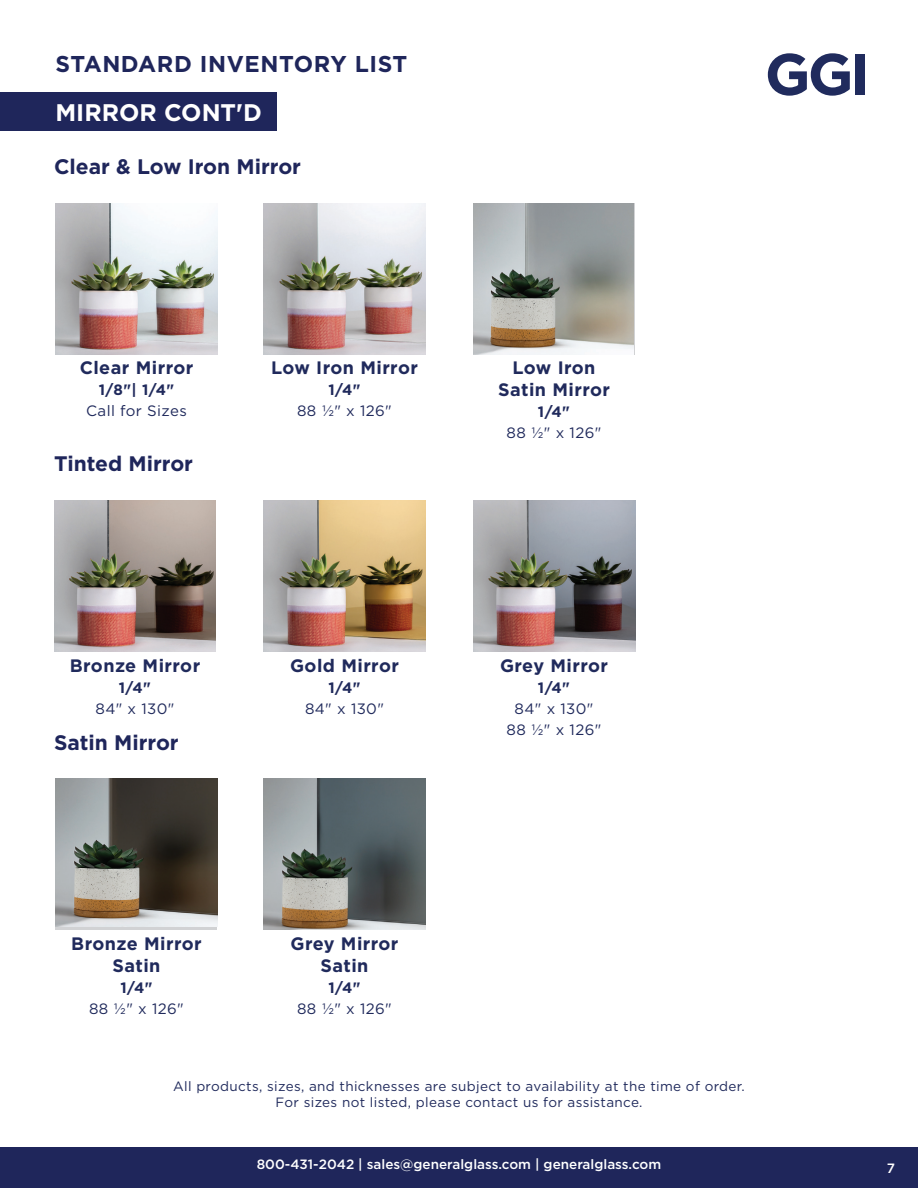
<style>
.page{position:relative;width:918px;height:1188px;background:#fff}
.page>*{position:absolute;margin:0;border:0;box-sizing:border-box;transform-origin:0 0}
.t1{font:700 58.5px "Gotham";color:#202b5d}
.t2{font:700 24px "Gotham";color:#fff}
.t3{font:700 22.8px "Gotham";letter-spacing:.025em;color:#1f265b}
.t4{font:700 21px "Gotham";color:#1f265b}
.t5{font:700 18px/21.6px "Gotham";letter-spacing:.025em;color:#202a5c;text-align:center}
.t6{font:15px/21px "Gotham";letter-spacing:.025em;color:#202a5c;text-align:center}
.t7{font:700 15px "Gotham";color:#202a5c}
.t8{font:13.5px/16.5px "Gotham";letter-spacing:.025em;color:#202a5c;text-align:center}
.t9{font:500 13.5px "Gotham";color:#fff}
</style>
<div class="page">
<div style="left:0;top:1148px;width:918px;height:40px;background:#1f265b"></div>
<div style="left:0;top:92px;width:276px;height:38px;background:#1f265b"></div>
<img style="left:56px;top:203px;width:161px;height:151px">
<img style="left:54px;top:500px;width:162px;height:152px">
<img style="left:264px;top:500px;width:162px;height:152px">
<img style="left:264px;top:203px;width:162px;height:151px">
<img style="left:473px;top:203px;width:160px;height:151px">
<img style="left:473px;top:500px;width:162px;height:152px">
<img style="left:56px;top:779px;width:162px;height:148px">
<img style="left:264px;top:779px;width:162px;height:151px">
<h3 class="t3" style="left:56px;top:49px;width:353px">STANDARD INVENTORY LIST</h3>
<h2 class="t2" style="left:56px;top:96px;width:208px">MIRROR CONT'D</h2>
<h3 class="t4" style="left:54px;top:153px;width:249px">Clear &amp; Low Iron Mirror</h3>
<h3 class="t5" style="left:80px;top:357px;width:115px">Clear Mirror</h3>
<p class="t7" style="left:99px;top:380px;width:77px">1/8"| 1/4"</p>
<p class="t6" style="left:86px;top:400px;width:102px">Call for Sizes</p>
<h3 class="t4" style="left:54px;top:450px;width:141px">Tinted Mirror</h3>
<h3 class="t5" style="left:271px;top:357px;width:148px">Low Iron Mirror</h3>
<p class="t7" style="left:328px;top:380px;width:34px">1/4"</p>
<p class="t6" style="left:297px;top:400px;width:96px">88 1/2" x 126"</p>
<h3 class="t5" style="left:498px;top:357px;width:113px">Low Iron<br>Satin Mirror</h3>
<p class="t7" style="left:538px;top:402px;width:34px">1/4"</p>
<p class="t6" style="left:507px;top:422px;width:96px">88 1/2" x 126"</p>
<h1 class="t1" style="left:765px;top:35px;width:106px">GGI</h1>
<h3 class="t5" style="left:70px;top:655px;width:132px">Bronze Mirror</h3>
<p class="t7" style="left:119px;top:678px;width:34px">1/4"</p>
<p class="t6" style="left:96px;top:698px;width:80px">84" x 130"</p>
<h3 class="t4" style="left:54px;top:728px;width:126px">Satin Mirror</h3>
<h3 class="t5" style="left:71px;top:933px;width:132px">Bronze Mirror<br>Satin</h3>
<p class="t7" style="left:120px;top:977px;width:34px">1/4"</p>
<p class="t6" style="left:89px;top:997px;width:96px">88 1/2" x 126"</p>
<h3 class="t5" style="left:290px;top:655px;width:110px">Gold Mirror</h3>
<p class="t7" style="left:328px;top:678px;width:34px">1/4"</p>
<p class="t6" style="left:305px;top:698px;width:80px">84" x 130"</p>
<h3 class="t5" style="left:291px;top:933px;width:109px">Grey Mirror<br>Satin</h3>
<p class="t7" style="left:328px;top:977px;width:34px">1/4"</p>
<p class="t6" style="left:297px;top:997px;width:96px">88 1/2" x 126"</p>
<h3 class="t5" style="left:500px;top:655px;width:109px">Grey Mirror</h3>
<p class="t7" style="left:538px;top:678px;width:34px">1/4"</p>
<p class="t6" style="left:507px;top:698px;width:96px">84" x 130"<br>88 1/2" x 126"</p>
<p class="t8" style="left:173px;top:1077px;width:573px">All products, sizes, and thicknesses are subject to availability at the time of order.<br>For sizes not listed, please contact us for assistance.</p>
<p class="t9" style="left:257px;top:1156px;width:406px">800-431-2042 | sales@generalglass.com | generalglass.com</p>
<p class="t9" style="left:887px;top:1160px;width:10px">7</p>
</div>
